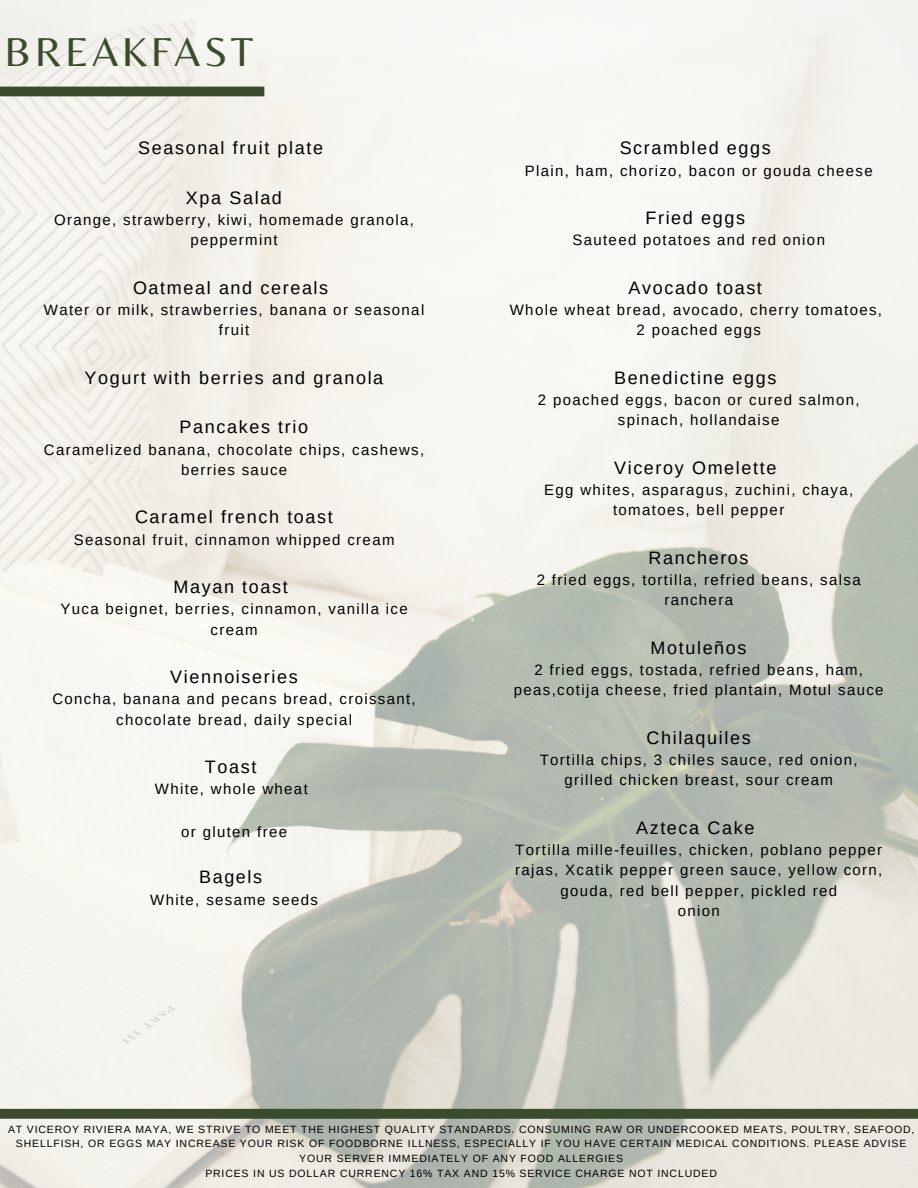
<style>
.page{position:relative;width:918px;height:1188px;background:#fff}
.page>*{position:absolute;margin:0;border:0;box-sizing:border-box;transform-origin:0 0}
.t1{font:42px "Belleza";letter-spacing:.08em;color:#3b4c2d}
.t2{font:18px "Arimo";letter-spacing:.09em;color:#000}
.t3{font:15px/20.2px "Arimo";letter-spacing:.09em;color:#000;text-align:center}
.t4{font:10.5px/14.5px "Arimo";letter-spacing:.08em;color:#000;text-align:center}
</style>
<div class="page">
<img style="left:0;top:0;width:918px;height:1188px">
<svg style="left:0;top:1109px;width:918px;height:10px;background:#3e4f30"></svg>
<div style="left:0;top:87px;width:264px;height:9px;background:#3b4c2d"></div>
<h1 class="t1" style="left:4px;top:27px;width:250px">BREAKFAST</h1>
<p class="t2" style="left:138px;top:138px;width:186px">Seasonal fruit plate</p>
<p class="t2" style="left:186px;top:187px;width:98px">Xpa Salad</p>
<p class="t3" style="left:54px;top:210px;width:362px">Orange, strawberry, kiwi, homemade granola, peppermint</p>
<p class="t2" style="left:133px;top:277px;width:197px">Oatmeal and cereals</p>
<p class="t3" style="left:44px;top:300px;width:382px">Water or milk, strawberries, banana or seasonal fruit</p>
<p class="t2" style="left:85px;top:367px;width:300px">Yogurt with berries and granola</p>
<p class="t2" style="left:180px;top:417px;width:130px">Pancakes trio</p>
<p class="t3" style="left:44px;top:439px;width:382px">Caramelized banana, chocolate chips, cashews, berries sauce</p>
<p class="t2" style="left:135px;top:507px;width:199px">Caramel french toast</p>
<p class="t3" style="left:74px;top:529px;width:322px">Seasonal fruit, cinnamon whipped cream</p>
<p class="t2" style="left:174px;top:577px;width:116px">Mayan toast</p>
<p class="t3" style="left:60px;top:599px;width:349px">Yuca beignet, berries, cinnamon, vanilla ice cream</p>
<p class="t2" style="left:170px;top:667px;width:129px">Viennoiseries</p>
<p class="t3" style="left:52px;top:689px;width:365px">Concha, banana and pecans bread, croissant, chocolate bread, daily special</p>
<p class="t2" style="left:205px;top:757px;width:53px">Toast</p>
<p class="t3" style="left:155px;top:779px;width:154px">White, whole wheat</p>
<p class="t3" style="left:181px;top:822px;width:107px">or gluten free</p>
<p class="t2" style="left:199px;top:867px;width:65px">Bagels</p>
<p class="t3" style="left:150px;top:889px;width:169px">White, sesame seeds</p>
<p class="t2" style="left:620px;top:138px;width:153px">Scrambled eggs</p>
<p class="t3" style="left:525px;top:160px;width:349px">Plain, ham, chorizo, bacon or gouda cheese</p>
<p class="t2" style="left:645px;top:208px;width:101px">Fried eggs</p>
<p class="t3" style="left:572px;top:230px;width:254px">Sauteed potatoes and red onion</p>
<p class="t2" style="left:629px;top:277px;width:135px">Avocado toast</p>
<p class="t3" style="left:510px;top:300px;width:374px">Whole wheat bread, avocado, cherry tomatoes,<br>2 poached eggs</p>
<p class="t2" style="left:614px;top:367px;width:164px">Benedictine eggs</p>
<p class="t3" style="left:538px;top:390px;width:323px">2 poached eggs, bacon or cured salmon, spinach, hollandaise</p>
<p class="t2" style="left:614px;top:457px;width:164px">Viceroy Omelette</p>
<p class="t3" style="left:544px;top:480px;width:311px">Egg whites, asparagus, zuchini, chaya, tomatoes, bell pepper</p>
<p class="t2" style="left:649px;top:547px;width:102px">Rancheros</p>
<p class="t3" style="left:537px;top:570px;width:325px">2 fried eggs, tortilla, refried beans, salsa ranchera</p>
<p class="t2" style="left:651px;top:637px;width:97px">Motuleños</p>
<p class="t3" style="left:514px;top:660px;width:371px">2 fried eggs, tostada, refried beans, ham, peas,cotija cheese, fried plantain, Motul sauce</p>
<p class="t2" style="left:646px;top:727px;width:106px">Chilaquiles</p>
<p class="t3" style="left:540px;top:750px;width:319px">Tortilla chips, 3 chiles sauce, red onion, grilled chicken breast, sour cream</p>
<p class="t2" style="left:636px;top:817px;width:120px">Azteca Cake</p>
<p class="t3" style="left:515px;top:840px;width:369px">Tortilla mille-feuilles, chicken, poblano pepper rajas, Xcatik pepper green sauce, yellow corn, gouda, red bell pepper, pickled red<br>onion</p>
<p class="t4" style="left:8px;top:1122px;width:908px">AT VICEROY RIVIERA MAYA, WE STRIVE TO MEET THE HIGHEST QUALITY STANDARDS. CONSUMING RAW OR UNDERCOOKED MEATS, POULTRY, SEAFOOD, SHELLFISH, OR EGGS MAY INCREASE YOUR RISK OF FOODBORNE ILLNESS, ESPECIALLY IF YOU HAVE CERTAIN MEDICAL CONDITIONS. PLEASE ADVISE YOUR SERVER IMMEDIATELY OF ANY FOOD ALLERGIES<br>PRICES IN US DOLLAR CURRENCY 16% TAX AND 15% SERVICE CHARGE NOT INCLUDED</p>
</div>
